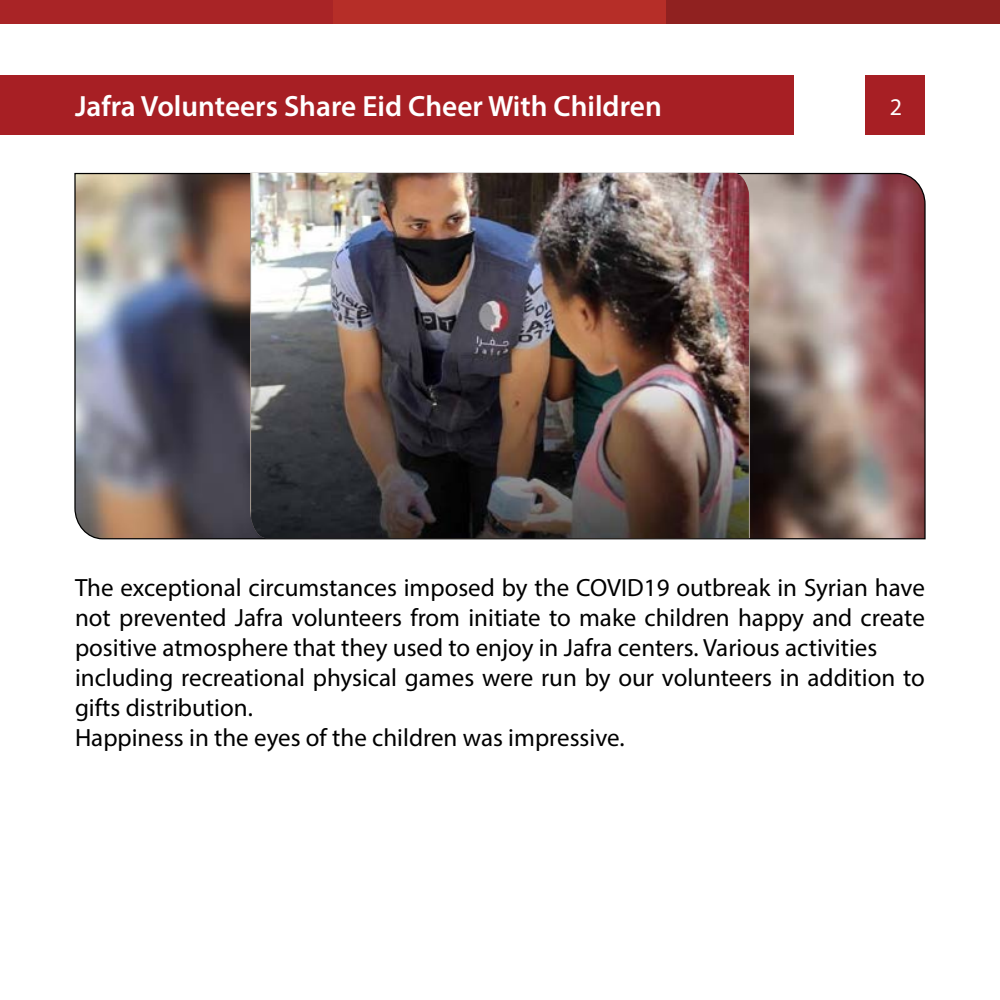
<style>
.page{position:relative;width:1000px;height:1000px;background:#fff}
.page>*{position:absolute;margin:0;border:0;box-sizing:border-box;transform-origin:0 0}
.t1{font:600 29.38px "Myriad Pro";color:#fff}
.t2{font:25px/30px "Myriad Pro";color:#000}
.t3{font:24px "Myriad Pro";color:#fff}
</style>
<div class="page">
<div style="left:0;top:75px;width:794px;height:60px;background:#a71f24"></div>
<div style="left:865px;top:75px;width:60px;height:60px;background:#a71f24"></div>
<div style="left:0;top:0;width:333px;height:24px;background:#a92426"></div>
<div style="left:333px;top:0;width:334px;height:24px;background:#b62e28"></div>
<div style="left:667px;top:0;width:333px;height:24px;background:#902120"></div>
<img style="left:74px;top:172px;width:852px;height:368px">
<img style="left:251px;top:173px;width:498px;height:365px">
<p class="t1" style="left:75px;top:87px;width:588px">Jafra Volunteers Share Eid Cheer With Children</p>
<p class="t3" style="left:890px;top:92px;width:14px">2</p>
<p class="t2" style="left:75px;top:572px;width:852px">The exceptional circumstances imposed by the COVID19 outbreak in Syrian have not prevented Jafra volunteers from initiate to make children happy and create positive atmosphere that they used to enjoy in Jafra centers. Various activities including recreational physical games were run by our volunteers in addition to gifts distribution.<br>Happiness in the eyes of the children was impressive.</p>
</div>
